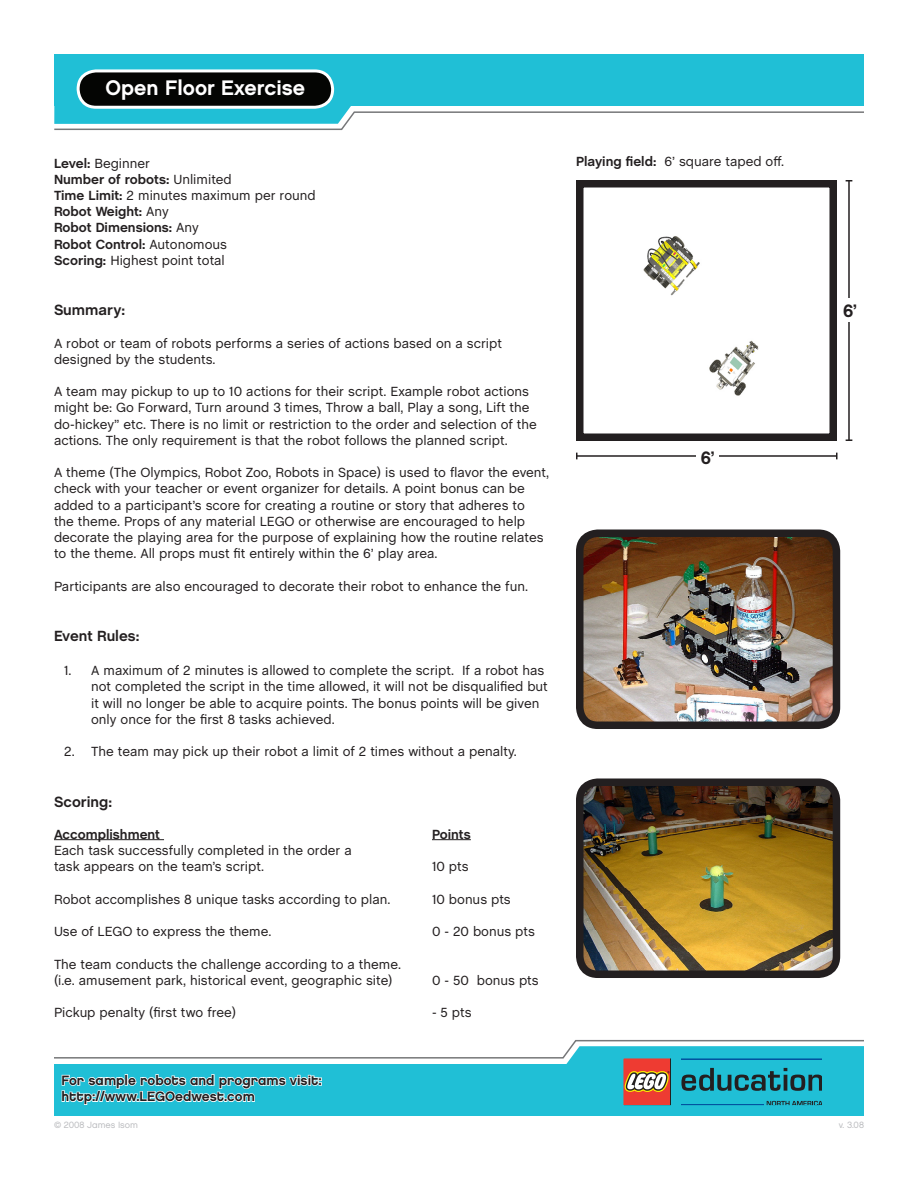
<style>
.page{position:relative;width:918px;height:1188px;background:#fff}
.page>*{position:absolute;margin:0;border:0;box-sizing:border-box;transform-origin:0 0}
.t1{font:21px "Chalet New York Nineteen Sixty";color:#fff}
.t2{font:18px "Chalet E New York Eighty";color:#231f20}
.t3{font:700 15px "Chalet";color:#231f20}
.t4{font:13.5px/16.2px "Chalet";color:#231f20}
.t5{font:700 13.5px "Chalet";color:#231f20}
.t6{font:13.5px "Chalet New York Nineteen Eighty";color:#231f20}
.t7{font:9px "Chalet London Nineteen Eighty";color:#bcbdc0}
.s1{font-weight:700}
.s2{font-weight:400}
</style>
<div class="page">
<div style="left:54px;top:1064px;width:810px;height:52px;background:#20bfd6"></div>
<div style="left:54px;top:54px;width:810px;height:52px;background:#20bfd6"></div>
<svg style="left:54px;top:90px;width:810px;height:40px"></svg>
<div style="left:78px;top:71px;width:255px;height:36px;background:#040503;border-radius:18px"></div>
<div style="left:77px;top:69px;width:257px;height:40px;border:3px solid #fff;border-radius:18px"></div>
<svg style="left:54px;top:1039px;width:810px;height:66px"></svg>
<div style="left:622px;top:1057px;width:202px;height:50px;border:2px solid #20bfd6"></div>
<hr style="left:54px;top:839px;width:110px;height:1px;background:#231f20">
<hr style="left:432px;top:839px;width:39px;height:1px;background:#231f20">
<img style="left:585px;top:539px;width:246px;height:181px">
<div style="left:576px;top:530px;width:264px;height:199px;border:8px solid #231f20;border-radius:18px"></div>
<div style="left:576px;top:180px;width:261px;height:261px;border:8px solid #231f20"></div>
<hr style="left:577px;top:455px;width:260px;height:2px;background:#231f20">
<svg style="left:576px;top:453px;width:2px;height:6px"></svg>
<div style="left:697px;top:445px;width:22px;height:24px;background:#fff"></div>
<hr style="left:848px;top:181px;width:2px;height:259px;background:#231f20">
<svg style="left:846px;top:180px;width:6px;height:2px"></svg>
<svg style="left:846px;top:439px;width:6px;height:2px"></svg>
<div style="left:838px;top:298px;width:24px;height:23px;background:#fff"></div>
<img style="left:643px;top:236px;width:57px;height:60px">
<img style="left:709px;top:340px;width:50px;height:56px">
<img style="left:585px;top:787px;width:246px;height:182px">
<div style="left:576px;top:778px;width:264px;height:200px;border:8px solid #231f20;border-radius:18px"></div>
<p class="t1" style="left:106px;top:75px;width:201px">Open Floor Exercise</p>
<p class="t4" style="left:54px;top:155px;width:98px"><span class="s1">Level:</span> Beginner</p>
<p class="t5" style="left:54px;top:171px;width:179px">Number of robots: <span class="s2">Unlimited</span></p>
<p class="t4" style="left:54px;top:187px;width:263px"><span class="s1">Time Limit:</span> 2 minutes maximum per round</p>
<p class="t5" style="left:54px;top:204px;width:116px">Robot Weight: <span class="s2">Any</span></p>
<p class="t5" style="left:54px;top:220px;width:146px">Robot Dimensions: <span class="s2">Any</span></p>
<p class="t5" style="left:54px;top:236px;width:175px">Robot Control: <span class="s2">Autonomous</span></p>
<p class="t4" style="left:54px;top:252px;width:172px"><span class="s1">Scoring:</span> Highest point total</p>
<p class="t3" style="left:54px;top:301px;width:73px">Summary:</p>
<p class="t4" style="left:54px;top:335px;width:450px">A robot or team of robots performs a series of actions based on a script designed by the students.</p>
<p class="t4" style="left:54px;top:383px;width:484px">A team may pickup to up to 10 actions for their script. Example robot actions might be: Go Forward, Turn around 3 times, Throw a ball, Play a song, Lift the do-hickey” etc. There is no limit or restriction to the order and selection of the actions. The only requirement is that the robot follows the planned script.</p>
<p class="t4" style="left:54px;top:464px;width:497px">A theme (The Olympics, Robot Zoo, Robots in Space) is used to flavor the event, check with your teacher or event organizer for details. A point bonus can be added to a participant’s score for creating a routine or story that adheres to<br>the theme. Props of any material LEGO or otherwise are encouraged to help decorate the playing area for the purpose of explaining how the routine relates to the theme. All props must fit entirely within the 6’ play area.</p>
<p class="t4" style="left:54px;top:578px;width:476px">Participants are also encouraged to decorate their robot to enhance the fun.</p>
<p class="t3" style="left:54px;top:627px;width:87px">Event Rules:</p>
<p class="t4" style="left:91px;top:662px;width:458px;text-indent:-27px">1. A maximum of 2 minutes is allowed to complete the script. If a robot has not completed the script in the time allowed, it will not be disqualified but it will no longer be able to acquire points. The bonus points will be given only once for the first 8 tasks achieved.</p>
<p class="t4" style="left:64px;top:743px;width:454px">2. The team may pick up their robot a limit of 2 times without a penalty.</p>
<p class="t3" style="left:54px;top:793px;width:60px">Scoring:</p>
<p class="t5" style="left:54px;top:826px;width:108px">Accomplishment</p>
<p class="t5" style="left:432px;top:826px;width:40px">Points</p>
<p class="t4" style="left:54px;top:842px;width:299px">Each task successfully completed in the order a</p>
<p class="t4" style="left:54px;top:858px;width:212px">task appears on the team’s script.</p>
<p class="t4" style="left:432px;top:858px;width:38px">10 pts</p>
<p class="t4" style="left:54px;top:891px;width:338px">Robot accomplishes 8 unique tasks according to plan.</p>
<p class="t4" style="left:432px;top:891px;width:80px">10 bonus pts</p>
<p class="t4" style="left:54px;top:923px;width:219px">Use of LEGO to express the theme.</p>
<p class="t4" style="left:432px;top:923px;width:104px">0 - 20 bonus pts</p>
<p class="t4" style="left:54px;top:956px;width:349px">The team conducts the challenge according to a theme.</p>
<p class="t4" style="left:54px;top:972px;width:340px">(i.e. amusement park, historical event, geographic site)</p>
<p class="t4" style="left:432px;top:972px;width:108px">0 - 50 bonus pts</p>
<p class="t4" style="left:54px;top:1004px;width:184px">Pickup penalty (first two free)</p>
<p class="t4" style="left:432px;top:1004px;width:41px">- 5 pts</p>
<p class="t4" style="left:576px;top:153px;width:210px"><span class="s1">Playing field:</span> 6’ square taped off.</p>
<p class="t2" style="left:701px;top:446px;width:15px">6’</p>
<p class="t2" style="left:843px;top:299px;width:15px">6’</p>
<p class="t6" style="left:62px;top:1072px;width:262px">For sample robots and programs visit:</p>
<p class="t6" style="left:62px;top:1088px;width:195px">http://www.LEGOedwest.com</p>
<p class="t7" style="left:54px;top:1119px;width:85px">© 2008 James Isom</p>
<p class="t7" style="left:839px;top:1119px;width:27px">v. 3.08</p>
</div>
